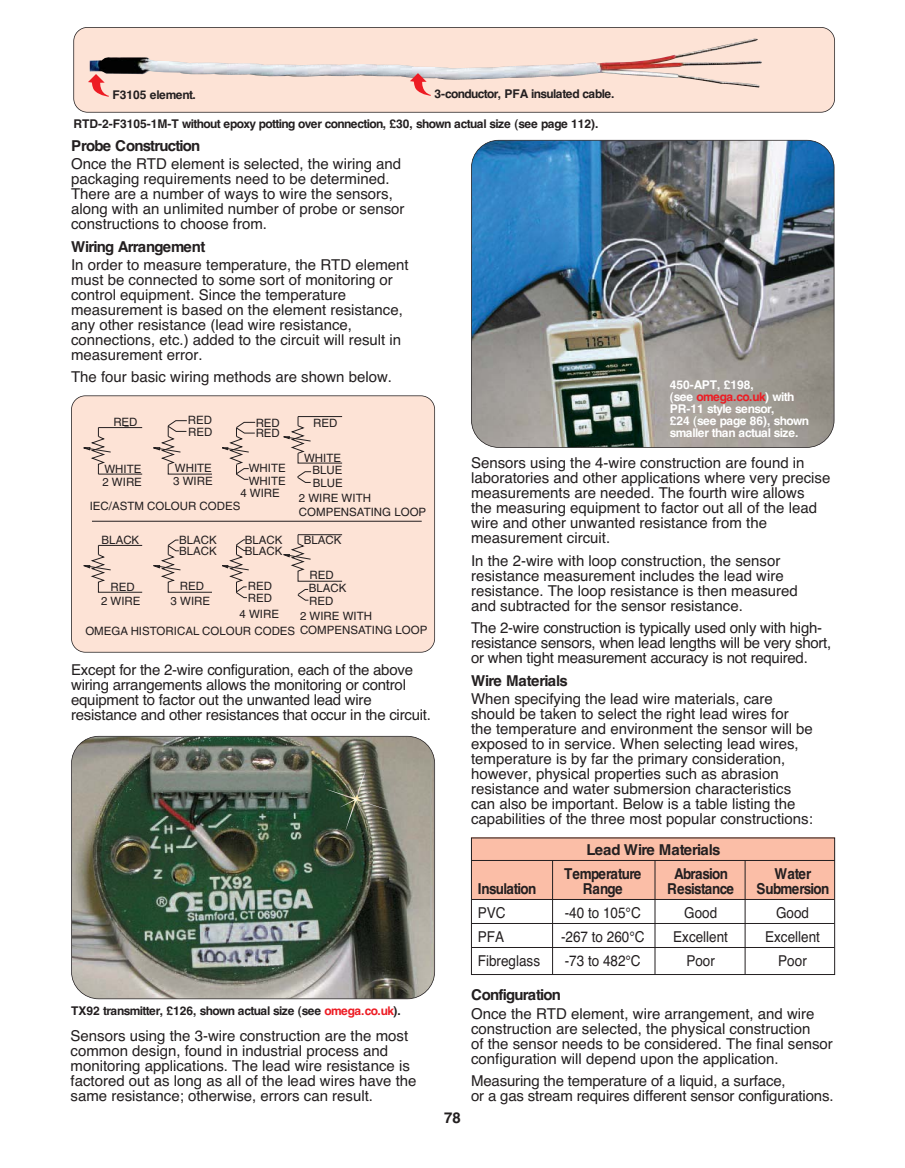
<style>
.page{position:relative;width:905px;height:1168px;background:#fff}
.page>*{position:absolute;margin:0;border:0;box-sizing:border-box;transform-origin:0 0}
.t1{font:15px/15px "Helvetica";color:#231f20}
.t2{font:700 15px/24px "Helvetica";letter-spacing:-.055em;color:#231f20}
.t3{font:15px "Helvetica";color:#231f20;scale:.9 1}
.t4{font:700 15px "Helvetica";letter-spacing:-.055em;color:#231f20;scale:.9 1}
.t5{font:700 12px "Helvetica";letter-spacing:-.055em;color:#231f20}
.t6{font:700 12px/12px "Helvetica";letter-spacing:-.055em;color:#fff}
.t7{font:700 12px "Helvetica";color:#231f20}
.t8{font:11.55px/14px "Helvetica";color:#231f20}
.s1{color:#ed1c24}
</style>
<div class="page">
<div style="left:74px;top:27px;width:760px;height:85px;background:#fde3d6;border-radius:14px"></div>
<div style="left:73px;top:27px;width:762px;height:86px;border:2px solid #231f20;border-radius:14px"></div>
<div style="left:71px;top:396px;width:363px;height:256px;background:#fde3d6;border-radius:14px"></div>
<hr style="left:98px;top:474px;width:44px;height:1px;background:#231f20">
<hr style="left:98px;top:427px;width:44px;height:1px;background:#231f20">
<svg style="left:83px;top:427px;width:28px;height:48px"></svg>
<svg style="left:283px;top:416px;width:60px;height:48px"></svg>
<svg style="left:83px;top:545px;width:60px;height:48px"></svg>
<hr style="left:298px;top:534px;width:44px;height:1px;background:#231f20">
<svg style="left:283px;top:535px;width:60px;height:47px"></svg>
<hr style="left:92px;top:521px;width:329px;height:1px;background:#231f20">
<svg style="left:153px;top:420px;width:103px;height:60px"></svg>
<svg style="left:297px;top:471px;width:15px;height:12px"></svg>
<svg style="left:153px;top:539px;width:59px;height:54px"></svg>
<svg style="left:222px;top:539px;width:27px;height:59px"></svg>
<svg style="left:297px;top:589px;width:12px;height:12px"></svg>
<div style="left:71px;top:395px;width:364px;height:257px;border:2px solid #231f20;border-radius:14px"></div>
<svg style="left:470px;top:837px;width:365px;height:138px"></svg>
<hr style="left:472px;top:899px;width:362px;height:1px;background:#231f20">
<hr style="left:472px;top:923px;width:362px;height:1px;background:#231f20">
<hr style="left:472px;top:947px;width:362px;height:1px;background:#231f20">
<img style="left:72px;top:736px;width:362px;height:263px;border-radius:27px">
<div style="left:71px;top:736px;width:364px;height:263px;border:2px solid #231f20;border-radius:28px"></div>
<img style="left:471px;top:140px;width:363px;height:307px;border-radius:27px">
<div style="left:471px;top:140px;width:363px;height:308px;border:2px solid #231f20;border-radius:28px"></div>
<hr style="left:552px;top:860px;width:1px;height:114px;background:#231f20">
<hr style="left:654px;top:860px;width:1px;height:114px;background:#231f20">
<hr style="left:744px;top:860px;width:1px;height:114px;background:#231f20">
<img style="left:324px;top:768px;width:65px;height:63px">
<svg style="left:88px;top:80px;width:21px;height:17px"></svg>
<img style="left:90px;top:38px;width:672px;height:50px">
<svg style="left:410px;top:73px;width:21px;height:23px"></svg>
<p class="t7" style="left:112px;top:90px;width:85px">F3105 element.</p>
<p class="t5" style="left:434px;top:89px;width:182px">3-conductor, PFA insulated cable.</p>
<p class="t5" style="left:73px;top:119px;width:526px">RTD-2-F3105-1M-T without epoxy potting over connection, £30, shown actual size (see page 112).</p>
<p class="t2" style="left:71px;top:135px;width:131px">Probe Construction</p>
<p class="t1" style="left:71px;top:158px;width:335px">Once the RTD element is selected, the wiring and packaging requirements need to be determined.<br>There are a number of ways to wire the sensors, along with an unlimited number of probe or sensor constructions to choose from.</p>
<p class="t2" style="left:71px;top:236px;width:136px">Wiring Arrangement</p>
<p class="t1" style="left:71px;top:258px;width:339px">In order to measure temperature, the RTD element must be connected to some sort of monitoring or control equipment. Since the temperature measurement is based on the element resistance, any other resistance (lead wire resistance, connections, etc.) added to the circuit will result in measurement error.</p>
<p class="t1" style="left:71px;top:371px;width:322px">The four basic wiring methods are shown below.</p>
<p class="t8" style="left:113px;top:416px;width:26px">RED</p>
<p class="t8" style="left:188px;top:415px;width:26px;line-height:11.9px">RED<br>RED</p>
<p class="t8" style="left:256px;top:417px;width:26px">RED</p>
<p class="t8" style="left:313px;top:417px;width:26px">RED</p>
<p class="t8" style="left:256px;top:427px;width:26px">RED</p>
<p class="t6" style="left:669px;top:380px;width:141px">450-APT, £198,<br>(see <span class="s1">omega.co.uk</span>) with<br>PR-11 style sensor,<br>£24 (see page 86), shown smaller than actual size.</p>
<p class="t8" style="left:104px;top:463px;width:38px">WHITE</p>
<p class="t8" style="left:102px;top:476px;width:41px">2 WIRE</p>
<p class="t8" style="left:175px;top:462px;width:38px">WHITE</p>
<p class="t8" style="left:249px;top:462px;width:38px">WHITE</p>
<p class="t8" style="left:173px;top:475px;width:41px">3 WIRE</p>
<p class="t8" style="left:249px;top:475px;width:38px">WHITE</p>
<p class="t8" style="left:240px;top:487px;width:41px">4 WIRE</p>
<p class="t8" style="left:90px;top:500px;width:152px">IEC/ASTM COLOUR CODES</p>
<p class="t8" style="left:304px;top:452px;width:38px">WHITE</p>
<p class="t8" style="left:313px;top:477px;width:31px">BLUE</p>
<p class="t8" style="left:312px;top:464px;width:31px">BLUE</p>
<p class="t8" style="left:299px;top:492px;width:129px">2 WIRE WITH<br>COMPENSATING LOOP</p>
<p class="t8" style="left:102px;top:534px;width:39px">BLACK</p>
<p class="t8" style="left:101px;top:581px;width:41px;text-align:center">RED<br>2 WIRE</p>
<p class="t8" style="left:179px;top:536px;width:39px;line-height:10.8px">BLACK<br>BLACK</p>
<p class="t8" style="left:245px;top:534px;width:39px">BLACK</p>
<p class="t8" style="left:304px;top:534px;width:39px">BLACK</p>
<p class="t8" style="left:309px;top:582px;width:39px">BLACK</p>
<p class="t8" style="left:245px;top:545px;width:39px">BLACK</p>
<p class="t8" style="left:309px;top:569px;width:26px">RED</p>
<p class="t8" style="left:180px;top:580px;width:26px">RED</p>
<p class="t8" style="left:248px;top:580px;width:26px">RED</p>
<p class="t8" style="left:248px;top:592px;width:26px">RED</p>
<p class="t8" style="left:309px;top:595px;width:26px">RED</p>
<p class="t8" style="left:171px;top:595px;width:41px">3 WIRE</p>
<p class="t8" style="left:239px;top:608px;width:41px">4 WIRE</p>
<p class="t8" style="left:85px;top:610px;width:343px;line-height:14.7px;text-indent:215px">2 WIRE WITH<br>OMEGA HISTORICAL COLOUR CODES COMPENSATING LOOP</p>
<p class="t1" style="left:71px;top:664px;width:361px">Except for the 2-wire configuration, each of the above wiring arrangements allows the monitoring or control equipment to factor out the unwanted lead wire resistance and other resistances that occur in the circuit.</p>
<p class="t5" style="left:71px;top:1006px;width:331px">TX92 transmitter, £126, shown actual size (see <span class="s1">omega.co.uk</span>).</p>
<p class="t1" style="left:70px;top:1030px;width:347px">Sensors using the 3-wire construction are the most common design, found in industrial process and monitoring applications. The lead wire resistance is factored out as long as all of the lead wires have the same resistance; otherwise, errors can result.</p>
<p class="t2" style="left:444px;top:1107px;width:18px">78</p>
<p class="t1" style="left:471px;top:456px;width:361px">Sensors using the 4-wire construction are found in laboratories and other applications where very precise measurements are needed. The fourth wire allows<br>the measuring equipment to factor out all of the lead wire and other unwanted resistance from the measurement circuit.</p>
<p class="t1" style="left:471px;top:554px;width:328px">In the 2-wire with loop construction, the sensor resistance measurement includes the lead wire resistance. The loop resistance is then measured and subtracted for the sensor resistance.</p>
<p class="t1" style="left:471px;top:622px;width:362px">The 2-wire construction is typically used only with high&shy;resistance sensors, when lead lengths will be very short, or when tight measurement accuracy is not required.</p>
<p class="t2" style="left:471px;top:670px;width:98px">Wire Materials</p>
<p class="t1" style="left:471px;top:692px;width:343px">When specifying the lead wire materials, care should be taken to select the right lead wires for the temperature and environment the sensor will be exposed to in service. When selecting lead wires, temperature is by far the primary consideration, however, physical properties such as abrasion resistance and water submersion characteristics can also be important. Below is a table listing the capabilities of the three most popular constructions:</p>
<p class="t2" style="left:564px;top:839px;width:158px;text-indent:22px">Lead Wire Materials<br>Temperature</p>
<p class="t4" style="left:674px;top:868px;width:62px">Abrasion</p>
<p class="t4" style="left:774px;top:868px;width:42px">Water</p>
<p class="t4" style="left:478px;top:883px;width:67px">Insulation</p>
<p class="t4" style="left:583px;top:883px;width:46px">Range</p>
<p class="t4" style="left:667px;top:883px;width:76px">Resistance</p>
<p class="t4" style="left:756px;top:883px;width:82px">Submersion</p>
<p class="t3" style="left:478px;top:907px;width:32px">PVC</p>
<p class="t3" style="left:564px;top:907px;width:86px">-40 to 105°C</p>
<p class="t3" style="left:684px;top:907px;width:38px">Good</p>
<p class="t3" style="left:776px;top:907px;width:38px">Good</p>
<p class="t3" style="left:478px;top:931px;width:31px">PFA</p>
<p class="t3" style="left:561px;top:931px;width:94px">-267 to 260°C</p>
<p class="t3" style="left:673px;top:931px;width:62px">Excellent</p>
<p class="t3" style="left:765px;top:931px;width:62px">Excellent</p>
<p class="t3" style="left:478px;top:955px;width:71px">Fibreglass</p>
<p class="t3" style="left:564px;top:955px;width:86px">-73 to 482°C</p>
<p class="t3" style="left:686px;top:955px;width:33px">Poor</p>
<p class="t3" style="left:778px;top:955px;width:33px">Poor</p>
<p class="t2" style="left:471px;top:984px;width:92px">Configuration</p>
<p class="t1" style="left:471px;top:1007px;width:363px">Once the RTD element, wire arrangement, and wire construction are selected, the physical construction<br>of the sensor needs to be considered. The final sensor configuration will depend upon the application.</p>
<p class="t1" style="left:471px;top:1075px;width:364px">Measuring the temperature of a liquid, a surface,<br>or a gas stream requires different sensor configurations.</p>
</div>
